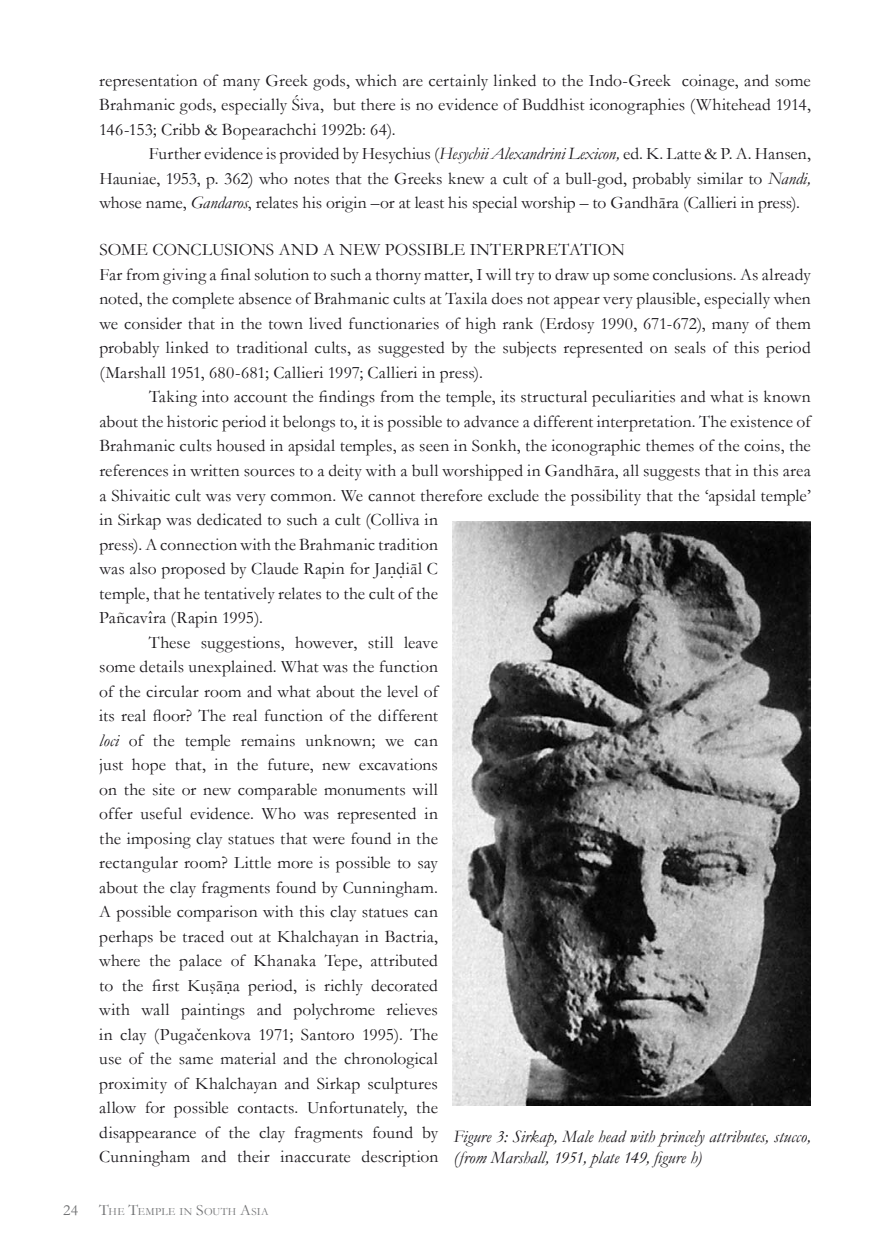
<style>
.page{position:relative;width:874px;height:1241px;background:#fff}
.page>*{position:absolute;margin:0;border:0;box-sizing:border-box;transform-origin:0 0}
.t1{font:17.5px/24.5px "Garamond";letter-spacing:.005em;color:#1a171b;text-align:justify}
.t2{font:italic 17.5px/21px "Garamond";letter-spacing:.005em;color:#1a171b}
.t3{font:15.75px "Garamond";color:#707173}
.t4{font:11.03px "Garamond";letter-spacing:.035em;color:#707173}
.s1{font-style:italic}
.s2{font-size:15.75px}
</style>
<div class="page">
<img style="left:452px;top:521px;width:358px;height:584px">
<p class="t1" style="left:99px;top:68px;width:712px">representation of many Greek gods, which are certainly linked to the Indo-Greek coinage, and some Brahmanic gods, especially Śiva, but there is no evidence of Buddhist iconographies (Whitehead 1914, 146-153; Cribb &amp; Bopearachchi 1992b: 64).</p>
<p class="t1" style="left:99px;top:141px;width:712px;text-indent:50px">Further evidence is provided by Hesychius (<span class="s1">Hesychii Alexandrini Lexicon,</span> ed. K. Latte &amp; P. A. Hansen, Hauniae, 1953, p. 362) who notes that the Greeks knew a cult of a bull-god, probably similar to <span class="s1">Nandi, </span>whose name, <span class="s1">Gandaros</span>, relates his origin –or at least his special worship – to Gandhāra (Callieri in press).</p>
<p class="t1" style="left:99px;top:237px;width:712px;text-align:left">SOME CONCLUSIONS AND A NEW POSSIBLE INTERPRETATION<br>Far from giving a final solution to such a thorny matter, I will try to draw up some conclusions. As already noted, the complete absence of Brahmanic cults at Taxila does not appear very plausible, especially when we consider that in the town lived functionaries of high rank (Erdosy 1990, 671-672), many of them probably linked to traditional cults, as suggested by the subjects represented on seals of this period (Marshall 1951, 680-681; Callieri 1997; Callieri in press).</p>
<p class="t1" style="left:149px;top:384px;width:663px">Taking into account the findings from the temple, its structural peculiarities and what is known</p>
<p class="t1" style="left:99px;top:408px;width:712px">about the historic period it belongs to, it is possible to advance a different interpretation. The existence of</p>
<p class="t1" style="left:99px;top:433px;width:712px">Brahmanic cults housed in apsidal temples, as seen in Sonkh, the iconographic themes of the coins, the</p>
<p class="t1" style="left:99px;top:457px;width:712px">references in written sources to a deity with a bull worshipped in Gandhāra, all suggests that in this area</p>
<p class="t1" style="left:99px;top:482px;width:712px">a Shivaitic cult was very common. We cannot therefore exclude the possibility that the ‘apsidal temple’</p>
<p class="t1" style="left:99px;top:506px;width:340px">in Sirkap was dedicated to such a cult (Colliva in</p>
<p class="t1" style="left:99px;top:531px;width:340px">press). A connection with the Brahmanic tradition</p>
<p class="t1" style="left:99px;top:555px;width:340px">was also proposed by Claude Rapin for Jan.d. iāl C</p>
<p class="t1" style="left:99px;top:580px;width:340px">temple, that he tentatively relates to the cult of the</p>
<p class="t1" style="left:99px;top:604px;width:165px">Pañcavîra (Rapin 1995).</p>
<p class="t1" style="left:149px;top:629px;width:290px">These suggestions, however, still leave</p>
<p class="t1" style="left:99px;top:653px;width:340px">some details unexplained. What was the function</p>
<p class="t1" style="left:99px;top:678px;width:340px">of the circular room and what about the level of</p>
<p class="t1" style="left:99px;top:702px;width:340px">its real floor? The real function of the different</p>
<p class="t1" style="left:99px;top:727px;width:340px"><span class="s1">loci</span> of the temple remains unknown; we can</p>
<p class="t1" style="left:99px;top:751px;width:340px">just hope that, in the future, new excavations</p>
<p class="t1" style="left:99px;top:776px;width:340px">on the site or new comparable monuments will</p>
<p class="t1" style="left:99px;top:800px;width:340px">offer useful evidence. Who was represented in</p>
<p class="t1" style="left:99px;top:825px;width:340px">the imposing clay statues that were found in the</p>
<p class="t1" style="left:99px;top:849px;width:340px">rectangular room? Little more is possible to say</p>
<p class="t1" style="left:99px;top:874px;width:340px">about the clay fragments found by Cunningham.</p>
<p class="t1" style="left:99px;top:898px;width:340px">A possible comparison with this clay statues can</p>
<p class="t1" style="left:99px;top:923px;width:340px">perhaps be traced out at Khalchayan in Bactria,</p>
<p class="t1" style="left:99px;top:947px;width:340px">where the palace of Khanaka Tepe, attributed</p>
<p class="t1" style="left:99px;top:972px;width:340px">to the first Kus.ān.a period, is richly decorated</p>
<p class="t1" style="left:99px;top:996px;width:340px">with wall paintings and polychrome relieves</p>
<p class="t1" style="left:99px;top:1021px;width:340px">in clay (Pugačenkova 1971; Santoro 1995). The</p>
<p class="t1" style="left:99px;top:1045px;width:340px">use of the same material and the chronological</p>
<p class="t1" style="left:99px;top:1070px;width:340px">proximity of Khalchayan and Sirkap sculptures</p>
<p class="t1" style="left:99px;top:1094px;width:340px">allow for possible contacts. Unfortunately, the</p>
<p class="t1" style="left:99px;top:1119px;width:340px">disappearance of the clay fragments found by</p>
<p class="t1" style="left:99px;top:1143px;width:340px">Cunningham and their inaccurate description</p>
<p class="t2" style="left:453px;top:1125px;width:359px">Figure 3: Sirkap, Male head with princely attributes, stucco, (from Marshall, 1951, plate 149, figure h)</p>
<p class="t3" style="left:63px;top:1198px;width:17px">24</p>
<p class="t4" style="left:99px;top:1203px;width:171px"><span class="s2">T</span>HE <span class="s2">T</span>EMPLE IN <span class="s2">S</span>OUTH <span class="s2">A</span>SIA</p>
</div>
